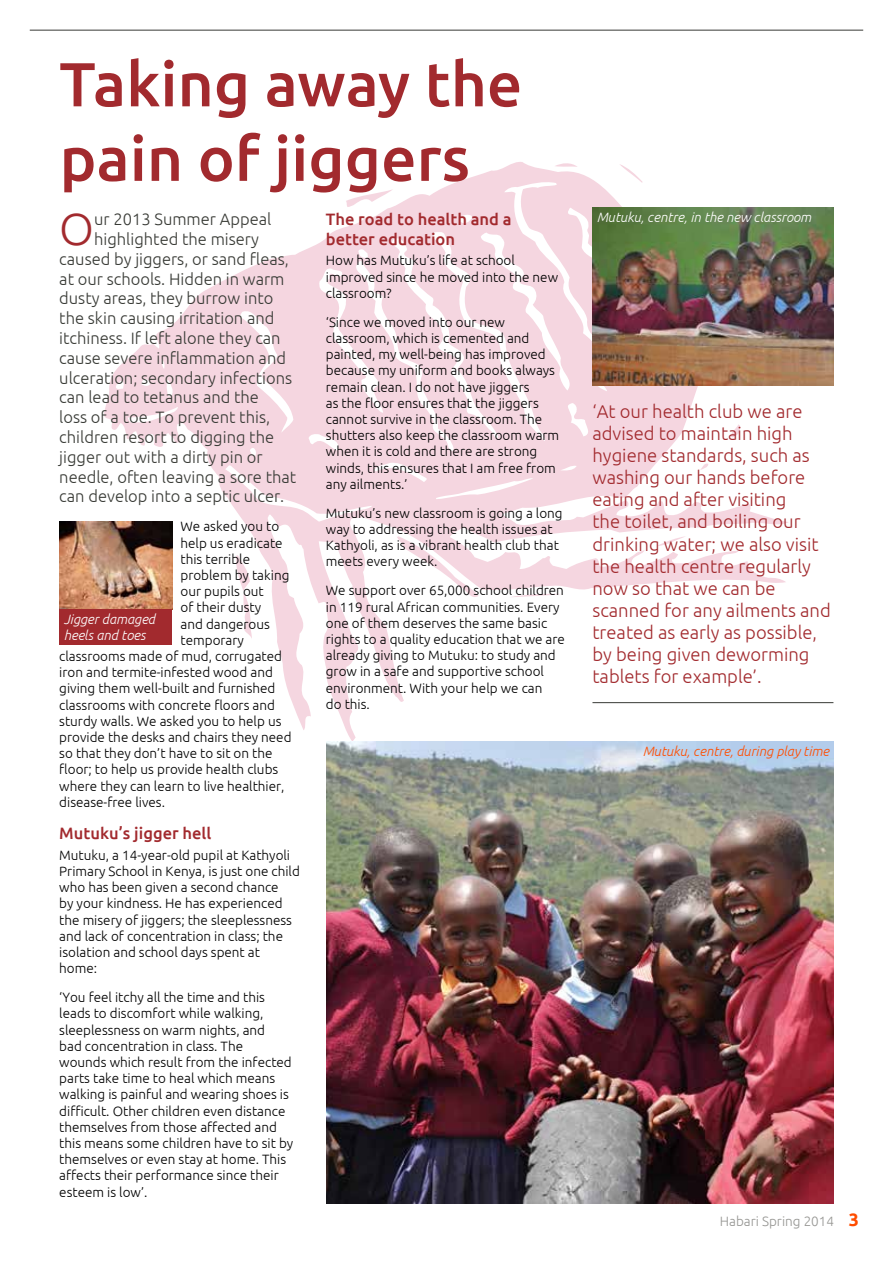
<style>
.page{position:relative;width:893px;height:1263px;background:#fff}
.page>*{position:absolute;margin:0;border:0;box-sizing:border-box;transform-origin:0 0}
.t1{font:500 62.1px/74.6px "Ubuntu";color:#a22a2e}
.t2{font:300 45px "Ubuntu";color:#a22a2e}
.t3{font:300 18.45px/22.2px "Ubuntu";color:#a22a2e}
.t4{font:700 18px "Ubuntu";color:#ff4d00}
.t5{font:300 16.5px "Ubuntu";color:#383a35}
.t6{font:500 16.5px/19.8px "Ubuntu";color:#a22a2e}
.t7{font:300 13.5px/16.2px "Ubuntu";color:#000}
.t8{font:italic 300 13.5px/16.2px "Ubuntu";color:#fff}
.t9{font:italic 300 13.5px "Ubuntu";color:#ff4d00}
.t10{font:300 13.5px "Ubuntu";color:#969693}
</style>
<div class="page">
<svg style="left:104px;top:207px;width:685px;height:535px"></svg>
<svg style="left:731px;top:424px;width:11px;height:15px"></svg>
<svg style="left:700px;top:462px;width:8px;height:8px"></svg>
<svg style="left:657px;top:536px;width:29px;height:10px"></svg>
<svg style="left:560px;top:465px;width:17px;height:6px"></svg>
<svg style="left:436px;top:477px;width:97px;height:22px"></svg>
<svg style="left:509px;top:593px;width:54px;height:4px"></svg>
<svg style="left:397px;top:536px;width:82px;height:65px"></svg>
<svg style="left:225px;top:462px;width:203px;height:60px;background:#f6dae3"></svg>
<svg style="left:309px;top:162px;width:360px;height:290px"></svg>
<svg style="left:239px;top:308px;width:54px;height:125px"></svg>
<svg style="left:250px;top:447px;width:7px;height:9px"></svg>
<svg style="left:161px;top:359px;width:4px;height:10px"></svg>
<svg style="left:166px;top:380px;width:8px;height:17px"></svg>
<svg style="left:128px;top:407px;width:50px;height:17px"></svg>
<svg style="left:235px;top:555px;width:18px;height:84px"></svg>
<svg style="left:141px;top:379px;width:9px;height:8px"></svg>
<svg style="left:115px;top:378px;width:10px;height:12px"></svg>
<img style="left:60px;top:521px;width:112px;height:88px">
<img style="left:326px;top:742px;width:507px;height:461px">
<img style="left:592px;top:208px;width:241px;height:178px">
<div style="left:60px;top:609px;width:112px;height:35px;background:#a22a2e"></div>
<hr style="left:30px;top:30px;width:833px;height:1px;background:#383a35">
<hr style="left:592px;top:702px;width:241px;height:1px;background:#383a35">
<h1 class="t1" style="left:60px;top:45px;width:464px">Taking away the pain of jiggers</h1>
<h2 class="t2" style="left:59px;top:202px;width:36px">O</h2>
<p class="t5" style="left:94px;top:209px;width:179px">ur 2013 Summer Appeal</p>
<p class="t5" style="left:94px;top:229px;width:166px">highlighted the misery</p>
<p class="t5" style="left:59px;top:249px;width:231px">caused by jiggers, or sand fleas,</p>
<p class="t5" style="left:59px;top:269px;width:227px">at our schools. Hidden in warm</p>
<p class="t5" style="left:59px;top:289px;width:216px">dusty areas, they burrow into</p>
<p class="t5" style="left:59px;top:308px;width:217px">the skin causing irritation and</p>
<p class="t5" style="left:59px;top:328px;width:223px">itchiness. If left alone they can</p>
<p class="t5" style="left:59px;top:348px;width:228px">cause severe inflammation and</p>
<p class="t5" style="left:59px;top:368px;width:234px">ulceration; secondary infections</p>
<p class="t5" style="left:59px;top:388px;width:201px">can lead to tetanus and the</p>
<p class="t5" style="left:59px;top:407px;width:212px">loss of a toe. To prevent this,</p>
<p class="t5" style="left:59px;top:427px;width:216px">children resort to digging the</p>
<p class="t5" style="left:59px;top:447px;width:205px">jigger out with a dirty pin or</p>
<p class="t5" style="left:59px;top:467px;width:238px">needle, often leaving a sore that</p>
<p class="t5" style="left:59px;top:487px;width:226px">can develop into a septic ulcer.</p>
<p class="t7" style="left:181px;top:518px;width:100px">We asked you to</p>
<p class="t7" style="left:181px;top:534px;width:104px">help us eradicate</p>
<p class="t7" style="left:181px;top:551px;width:71px">this terrible</p>
<p class="t7" style="left:181px;top:567px;width:110px">problem by taking</p>
<p class="t7" style="left:181px;top:583px;width:85px">our pupils out</p>
<p class="t7" style="left:181px;top:599px;width:82px">of their dusty</p>
<p class="t7" style="left:181px;top:615px;width:91px">and dangerous</p>
<p class="t7" style="left:181px;top:632px;width:65px">temporary</p>
<p class="t7" style="left:59px;top:648px;width:224px">classrooms made of mud, corrugated</p>
<p class="t7" style="left:59px;top:664px;width:215px">iron and termite-infested wood and</p>
<p class="t7" style="left:59px;top:680px;width:218px">giving them well-built and furnished</p>
<p class="t7" style="left:59px;top:696px;width:217px">classrooms with concrete floors and</p>
<p class="t7" style="left:59px;top:713px;width:224px">sturdy walls. We asked you to help us</p>
<p class="t7" style="left:59px;top:729px;width:234px">provide the desks and chairs they need</p>
<p class="t7" style="left:59px;top:745px;width:215px">so that they don’t have to sit on the</p>
<p class="t7" style="left:59px;top:761px;width:221px">floor; to help us provide health clubs</p>
<p class="t7" style="left:59px;top:777px;width:227px">where they can learn to live healthier,</p>
<p class="t7" style="left:59px;top:794px;width:107px">disease-free lives.</p>
<p class="t6" style="left:59px;top:823px;width:154px">Mutuku’s jigger hell</p>
<p class="t7" style="left:59px;top:847px;width:242px">Mutuku, a 14-year-old pupil at Kathyoli Primary School in Kenya, is just one child who has been given a second chance<br>by your kindness. He has experienced the misery of jiggers; the sleeplessness and lack of concentration in class; the isolation and school days spent at home:</p>
<p class="t7" style="left:59px;top:989px;width:236px">‘You feel itchy all the time and this leads to discomfort while walking, sleeplessness on warm nights, and<br>bad concentration in class. The wounds which result from the infected parts take time to heal which means walking is painful and wearing shoes is difficult. Other children even distance themselves from those affected and this means some children have to sit by themselves or even stay at home. This affects their performance since their esteem is low’.</p>
<p class="t8" style="left:64px;top:611px;width:93px">Jigger damaged heels and toes</p>
<p class="t6" style="left:326px;top:209px;width:187px">The road to health and a better education</p>
<p class="t7" style="left:326px;top:252px;width:234px">How has Mutuku’s life at school improved since he moved into the new classroom?</p>
<p class="t7" style="left:326px;top:314px;width:235px">‘Since we moved into our new classroom, which is cemented and painted, my well-being has improved because my uniform and books always remain clean. I do not have jiggers<br>as the floor ensures that the jiggers cannot survive in the classroom. The shutters also keep the classroom warm when it is cold and there are strong winds, this ensures that I am free from any ailments.’</p>
<p class="t7" style="left:326px;top:505px;width:238px">Mutuku’s new classroom is going a long way to addressing the health issues at Kathyoli, as is a vibrant health club that meets every week.</p>
<p class="t7" style="left:326px;top:582px;width:241px">We support over 65,000 school children in 119 rural African communities. Every one of them deserves the same basic rights to a quality education that we are already giving to Mutuku: to study and grow in a safe and supportive school environment. With your help we can<br>do this.</p>
<p class="t8" style="left:597px;top:209px;width:216px">Mutuku, centre, in the new classroom</p>
<p class="t3" style="left:592px;top:400px;width:240px">‘At our health club we are advised to maintain high hygiene standards, such as washing our hands before eating and after visiting<br>the toilet, and boiling our drinking water; we also visit the health centre regularly now so that we can be scanned for any ailments and treated as early as possible, by being given deworming tablets for example’.</p>
<p class="t9" style="left:643px;top:743px;width:188px">Mutuku, centre, during play time</p>
<p class="t10" style="left:720px;top:1213px;width:116px">Habari Spring 2014</p>
<h3 class="t4" style="left:849px;top:1208px;width:12px">3</h3>
</div>
